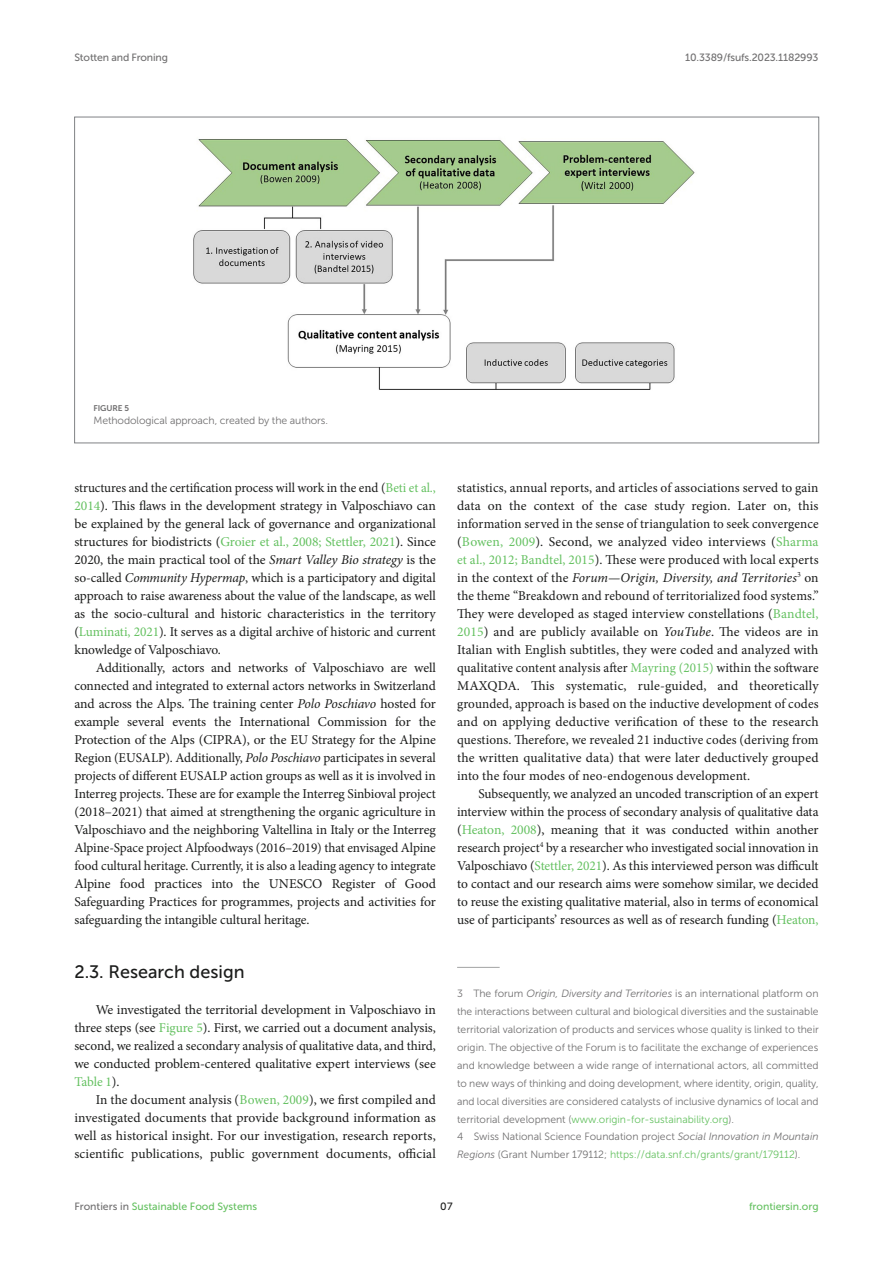
<style>
.page{position:relative;width:893px;height:1263px;background:#fff}
.page>*{position:absolute;margin:0;border:0;box-sizing:border-box;transform-origin:0 0}
.HEAD_2{font:18px "Museo Sans 500";color:#1b1c1b}
.TEXT{font:13.5px/18px "Minion Pro";color:#1b1c1b;text-align:justify}
.TEXT_FLUSH{font:13.5px/18px "Minion Pro";letter-spacing:-.005em;color:#1b1c1b;text-align:justify}
.FOOTNOTE{font:10.5px/18px "Museo Sans 300";color:#706f70;text-align:justify}
.t1{font:10.5px "Museo Sans 500";color:#65c161}
.t2{font:10.5px "Museo Sans 500";letter-spacing:-.015em;color:#706f70}
.FIG_LEG{font:10.5px "Museo Sans 300";letter-spacing:-.01em;color:#706f70}
.t3{font:10.5px "Museo Sans 500";color:#1b1c1b}
.FIG_HD{font:8.25px "Museo Sans 700";letter-spacing:-.01em;color:#706f70}
.s1{color:#65c161}
.s2{font-style:italic}
.s3{color:#706f70}
</style>
<div class="page">
<hr style="left:457px;top:967px;width:43px;height:1px;background:#a2a3a3">
<img style="left:193px;top:139px;width:502px;height:251px">
<p class="t2" style="left:74px;top:51px;width:95px">Stotten and Froning</p>
<p class="t2" style="left:685px;top:51px;width:135px">10.3389/fsufs.2023.1182993</p>
<p class="FIG_HD" style="left:94px;top:403px;width:37px">FIGURE 5</p>
<p class="FIG_LEG" style="left:94px;top:415px;width:236px">Methodological approach, created by the authors.</p>
<p class="TEXT_FLUSH" style="left:74px;top:479px;width:363px">structures and the certification process will work in the end (<span class="s1">Beti et al., 2014</span>). This flaws in the development strategy in Valposchiavo can be explained by the general lack of governance and organizational structures for biodistricts (<span class="s1">Groier et al., 2008; Stettler, 2021</span>). Since 2020, the main practical tool of the <span class="s2">Smart Valley Bio strategy</span> is the so-called <span class="s2">Community Hypermap</span>, which is a participatory and digital approach to raise awareness about the value of the landscape, as well as the socio-cultural and historic characteristics in the territory (<span class="s1">Luminati, 2021</span>). It serves as a digital archive of historic and current knowledge of Valposchiavo.</p>
<p class="TEXT" style="left:74px;top:659px;width:363px;text-indent:21px">Additionally, actors and networks of Valposchiavo are well connected and integrated to external actors networks in Switzerland and across the Alps. The training center <span class="s2">Polo Poschiavo</span> hosted for example several events the International Commission for the Protection of the Alps (CIPRA), or the EU Strategy for the Alpine Region (EUSALP). Additionally, <span class="s2">Polo Poschiavo</span> participates in several projects of different EUSALP action groups as well as it is involved in Interreg projects. These are for example the Interreg Sinbioval project (2018–2021) that aimed at strengthening the organic agriculture in Valposchiavo and the neighboring Valtellina in Italy or the Interreg Alpine-Space project Alpfoodways (2016–2019) that envisaged Alpine food cultural heritage. Currently, it is also a leading agency to integrate Alpine food practices into the UNESCO Register of Good Safeguarding Practices for programmes, projects and activities for safeguarding the intangible cultural heritage.</p>
<p class="HEAD_2" style="left:74px;top:962px;width:172px">2.3. Research design</p>
<p class="TEXT_FLUSH" style="left:74px;top:1001px;width:363px;text-indent:21px">We investigated the territorial development in Valposchiavo in three steps (see <span class="s1">Figure 5</span>). First, we carried out a document analysis, second, we realized a secondary analysis of qualitative data, and third, we conducted problem-centered qualitative expert interviews (see <span class="s1">Table 1</span>).</p>
<p class="TEXT" style="left:74px;top:1091px;width:363px;text-indent:21px">In the document analysis (<span class="s1">Bowen, 2009</span>), we first compiled and investigated documents that provide background information as well as historical insight. For our investigation, research reports, scientific publications, public government documents, official</p>
<p class="TEXT" style="left:457px;top:479px;width:363px">statistics, annual reports, and articles of associations served to gain data on the context of the case study region. Later on, this information served in the sense of triangulation to seek convergence (<span class="s1">Bowen, 2009</span>). Second, we analyzed video interviews (<span class="s1">Sharma et al., 2012; Bandtel, 2015</span>). These were produced with local experts in the context of the <span class="s2">Forum—Origin, Diversity, and Territories</span><sup>3</sup> on the theme “Breakdown and rebound of territorialized food systems.” They were developed as staged interview constellations (<span class="s1">Bandtel, 2015</span>) and are publicly available on <span class="s2">YouTube</span>. The videos are in Italian with English subtitles, they were coded and analyzed with qualitative content analysis after <span class="s1">Mayring (2015)</span> within the software MAXQDA. This systematic, rule-guided, and theoretically grounded, approach is based on the inductive development of codes and on applying deductive verification of these to the research questions. Therefore, we revealed 21 inductive codes (deriving from the written qualitative data) that were later deductively grouped into the four modes of neo-endogenous development.</p>
<p class="TEXT" style="left:457px;top:785px;width:363px;text-indent:21px">Subsequently, we analyzed an uncoded transcription of an expert interview within the process of secondary analysis of qualitative data (<span class="s1">Heaton, 2008</span>), meaning that it was conducted within another research project<sup>4</sup> by a researcher who investigated social innovation in Valposchiavo (<span class="s1">Stettler, 2021</span>). As this interviewed person was difficult to contact and our research aims were somehow similar, we decided to reuse the existing qualitative material, also in terms of economical use of participants’ resources as well as of research funding (<span class="s1">Heaton,</span></p>
<p class="FOOTNOTE" style="left:457px;top:984px;width:363px">3 The forum <span class="s2">Origin, Diversity and Territories</span> is an international platform on the interactions between cultural and biological diversities and the sustainable territorial valorization of products and services whose quality is linked to their origin. The objective of the Forum is to facilitate the exchange of experiences and knowledge between a wide range of international actors, all committed to new ways of thinking and doing development, where identity, origin, quality, and local diversities are considered catalysts of inclusive dynamics of local and territorial development (<span class="s1">www.origin-for-sustainability.org</span>).</p>
<p class="FOOTNOTE" style="left:457px;top:1127px;width:363px">4 Swiss National Science Foundation project <span class="s2">Social Innovation in Mountain<br>Regions</span> (Grant Number 179112; <span class="s1">https://data.snf.ch/grants/grant/179112</span>).</p>
<p class="t1" style="left:74px;top:1200px;width:184px"><span class="s3">Frontiers in</span> Sustainable Food Systems</p>
<p class="t3" style="left:440px;top:1200px;width:14px">07</p>
<p class="t1" style="left:749px;top:1200px;width:71px">frontiersin.org</p>
</div>
